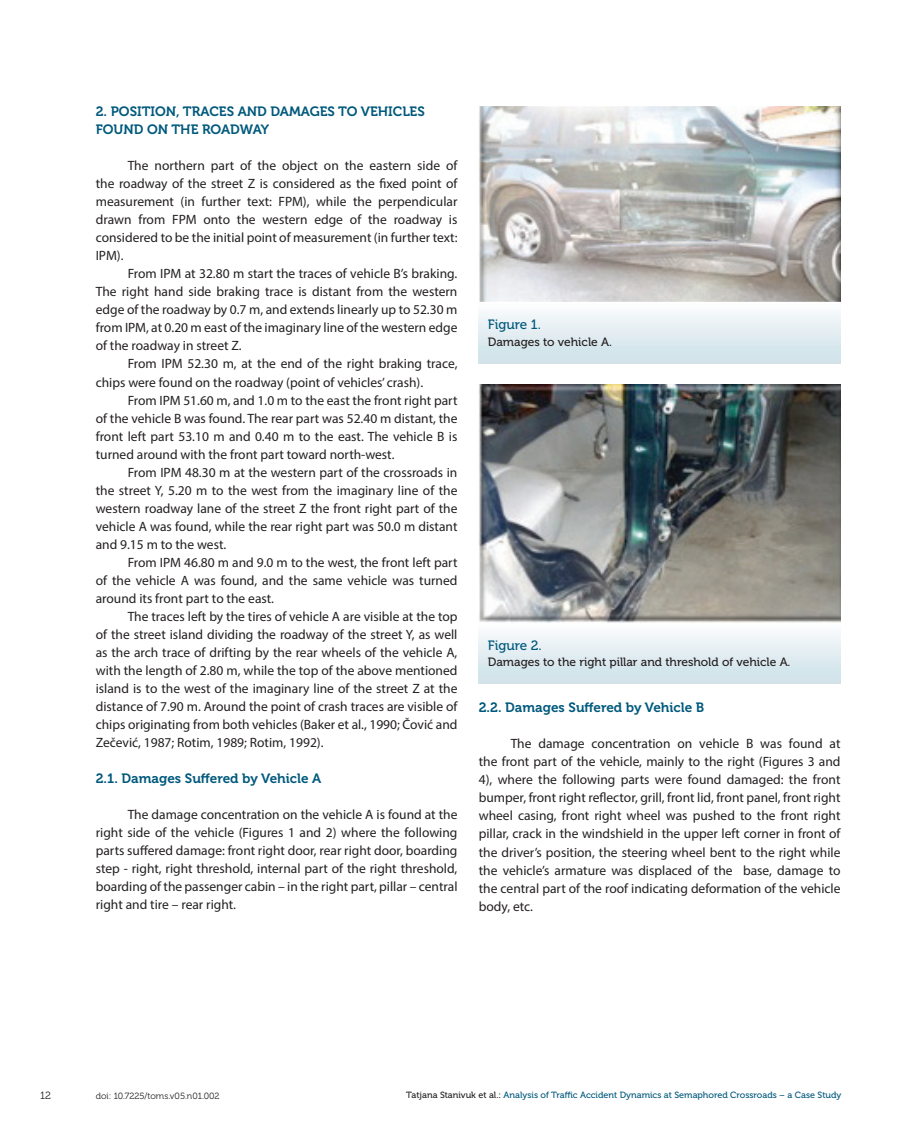
<style>
.page{position:relative;width:915px;height:1127px;background:#fff}
.page>*{position:absolute;margin:0;border:0;box-sizing:border-box;transform-origin:0 0}
.Body_text{font:13.5px/18px "Myriad Pro";color:#231f20;text-align:justify}
.podnaslov{font:13.5px/18px "Museo 700";color:#00597c}
.Figure{font:13.5px "Museo 500";color:#00597c}
.Figure_naslov{font:12px "Museo 500";color:#231f20}
.sveuciliste{font:10.5px "Museo 300";color:#231f20}
.t1{font:9px "Museo 500";color:#00597c}
.t2{font:9px "Museo 300";color:#231f20}
.s1{color:#231f20}
</style>
<div class="page">
<img style="left:478px;top:106px;width:362px;height:196px">
<div style="left:478px;top:302px;width:362px;height:62px;background:linear-gradient(to bottom,#fcfcfe,#cde1e8)"></div>
<div style="left:478px;top:622px;width:362px;height:62px;background:linear-gradient(to bottom,#fdfdfe,#cde1e8)"></div>
<img style="left:478px;top:384px;width:362px;height:238px">
<p class="podnaslov" style="left:96px;top:103px;width:330px">2. POSITION, TRACES AND DAMAGES TO VEHICLES<br>FOUND ON THE ROADWAY</p>
<p class="Body_text" style="left:96px;top:157px;width:363px;text-indent:32px">The northern part of the object on the eastern side of the roadway of the street Z is considered as the fixed point of measurement (in further text: FPM), while the perpendicular drawn from FPM onto the western edge of the roadway is considered to be the initial point of measurement (in further text:<br>IPM).</p>
<p class="Body_text" style="left:96px;top:265px;width:363px;text-indent:32px">From IPM at 32.80 m start the traces of vehicle B’s braking.<br>The right hand side braking trace is distant from the western edge of the roadway by 0.7 m, and extends linearly up to 52.30 m from IPM, at 0.20 m east of the imaginary line of the western edge of the roadway in street Z.</p>
<p class="Body_text" style="left:96px;top:355px;width:363px;text-indent:32px">From IPM 52.30 m, at the end of the right braking trace, chips were found on the roadway (point of vehicles’ crash).</p>
<p class="Body_text" style="left:96px;top:391px;width:363px;text-indent:32px">From IPM 51.60 m, and 1.0 m to the east the front right part of the vehicle B was found. The rear part was 52.40 m distant, the front left part 53.10 m and 0.40 m to the east. The vehicle B is turned around with the front part toward north-west.</p>
<p class="Body_text" style="left:96px;top:463px;width:363px;text-indent:32px">From IPM 48.30 m at the western part of the crossroads in the street Y, 5.20 m to the west from the imaginary line of the western roadway lane of the street Z the front right part of the vehicle A was found, while the rear right part was 50.0 m distant and 9.15 m to the west.</p>
<p class="Body_text" style="left:96px;top:553px;width:363px;text-indent:32px">From IPM 46.80 m and 9.0 m to the west, the front left part of the vehicle A was found, and the same vehicle was turned around its front part to the east.</p>
<p class="Body_text" style="left:96px;top:607px;width:363px;text-indent:32px">The traces left by the tires of vehicle A are visible at the top of the street island dividing the roadway of the street Y, as well as the arch trace of drifting by the rear wheels of the vehicle A, with the length of 2.80 m, while the top of the above mentioned island is to the west of the imaginary line of the street Z at the distance of 7.90 m. Around the point of crash traces are visible of chips originating from both vehicles (Baker et al., 1990; Čović and Zečević, 1987; Rotim, 1989; Rotim, 1992).</p>
<p class="podnaslov" style="left:96px;top:769px;width:227px">2.1. Damages Suffered by Vehicle A</p>
<p class="Body_text" style="left:96px;top:805px;width:363px;text-indent:32px">The damage concentration on the vehicle A is found at the right side of the vehicle (Figures 1 and 2) where the following parts suffered damage: front right door, rear right door, boarding step - right, right threshold, internal part of the right threshold, boarding of the passenger cabin – in the right part, pillar – central right and tire – rear right.</p>
<p class="Figure" style="left:487px;top:317px;width:55px">Figure 1.</p>
<p class="Figure_naslov" style="left:487px;top:335px;width:126px">Damages to vehicle A.</p>
<p class="Figure" style="left:487px;top:637px;width:56px">Figure 2.</p>
<p class="Figure_naslov" style="left:487px;top:655px;width:304px">Damages to the right pillar and threshold of vehicle A.</p>
<p class="podnaslov" style="left:478px;top:699px;width:227px">2.2. Damages Suffered by Vehicle B</p>
<p class="Body_text" style="left:478px;top:735px;width:363px;text-indent:32px">The damage concentration on vehicle B was found at the front part of the vehicle, mainly to the right (Figures 3 and 4), where the following parts were found damaged: the front bumper, front right reflector, grill, front lid, front panel, front right wheel casing, front right wheel was pushed to the front right pillar, crack in the windshield in the upper left corner in front of the driver’s position, the steering wheel bent to the right while the vehicle’s armature was displaced of the base, damage to the central part of the roof indicating deformation of the vehicle body, etc.</p>
<p class="sveuciliste" style="left:40px;top:1090px;width:12px">12</p>
<p class="t2" style="left:96px;top:1091px;width:125px">doi: 10.7225/toms.v05.n01.002</p>
<p class="t1" style="left:406px;top:1090px;width:436px"><span class="s1">Tatjana Stanivuk et al.:</span> Analysis of Traffic Accident Dynamics at Semaphored Crossroads – a Case Study</p>
</div>
